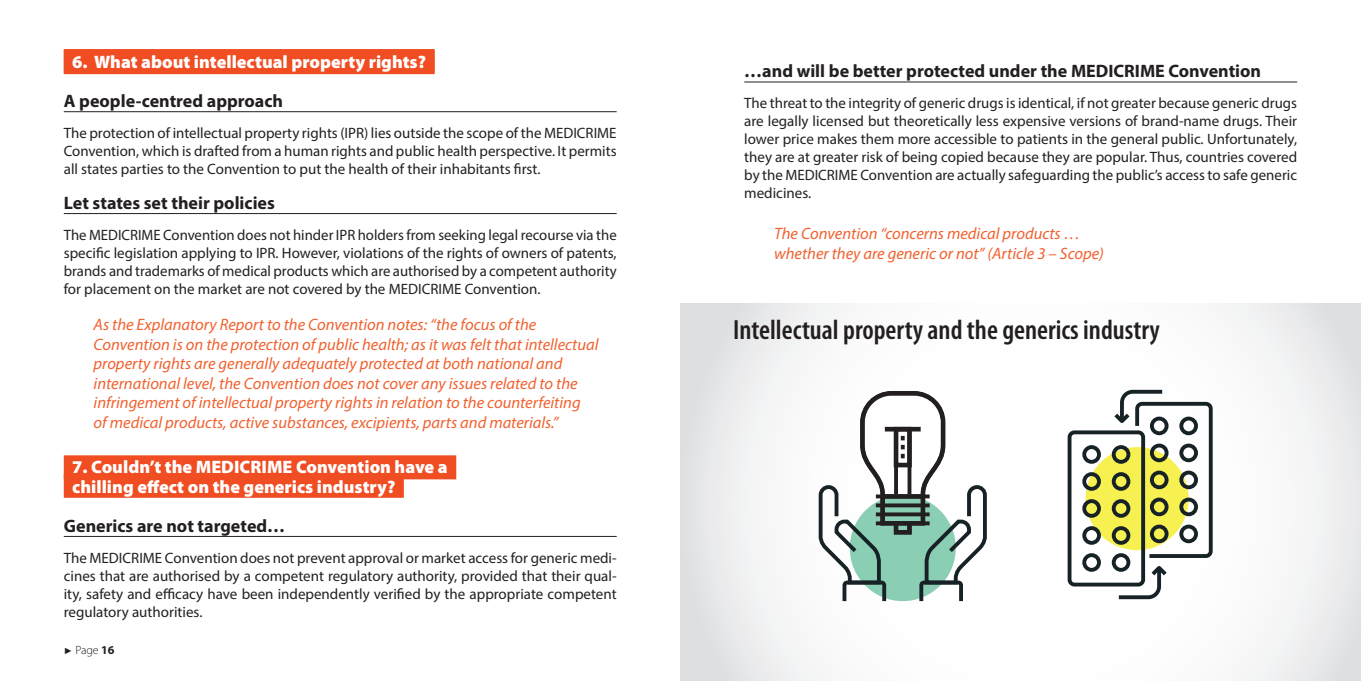
<style>
.page{position:relative;width:1361px;height:681px;background:#fff}
.page>*{position:absolute;margin:0;border:0;box-sizing:border-box;transform-origin:0 0}
.t1{font:600 condensed 27.9px "Myriad Pro";color:#231f20}
.t2{font:700 18px "Myriad Pro";color:#231f20}
.t3{font:900 18px/19.5px "Myriad Pro";color:#fff}
.t4{font:italic 16.5px/19.5px "Myriad Pro";color:#f1612f}
.t5{font:15px/18px "Myriad Pro";color:#231f20;text-align:justify}
.t6{font:300 12px "Myriad Pro";color:#231f20}
.s1{font-family:"Arial";font-weight:400;font-size:9px}
.s2{font-weight:700}
</style>
<div class="page">
<div style="left:64px;top:50px;width:370px;height:24px;background:#f04d22"></div>
<div style="left:64px;top:49px;width:370px;height:24px;background:#f04d22"></div>
<hr style="left:64px;top:111px;width:553px;height:1px;background:#231f20">
<hr style="left:64px;top:213px;width:553px;height:1px;background:#231f20">
<div style="left:64px;top:455px;width:392px;height:24px;background:#f04d22"></div>
<div style="left:64px;top:473px;width:340px;height:24px;background:#f04d22"></div>
<hr style="left:64px;top:536px;width:553px;height:1px;background:#231f20">
<hr style="left:744px;top:82px;width:553px;height:1px;background:#231f20">
<svg style="left:680px;top:303px;width:681px;height:377px"></svg>
<svg style="left:815px;top:388px;width:175px;height:216px"></svg>
<svg style="left:1065px;top:388px;width:149px;height:213px"></svg>
<p class="t3" style="left:72px;top:51px;width:355px">6. What about intellectual property rights?</p>
<p class="t2" style="left:64px;top:89px;width:221px">A people-centred approach</p>
<p class="t5" style="left:64px;top:123px;width:554px">The protection of intellectual property rights (IPR) lies outside the scope of the MEDICRIME Convention, which is drafted from a human rights and public health perspective. It permits all states parties to the Convention to put the health of their inhabitants first.</p>
<p class="t2" style="left:64px;top:191px;width:213px">Let states set their policies</p>
<p class="t5" style="left:64px;top:225px;width:554px">The MEDICRIME Convention does not hinder IPR holders from seeking legal recourse via the specific legislation applying to IPR. However, violations of the rights of owners of patents, brands and trademarks of medical products which are authorised by a competent authority for placement on the market are not covered by the MEDICRIME Convention.</p>
<p class="t4" style="left:94px;top:314px;width:506px">As the Explanatory Report to the Convention notes: “the focus of the Convention is on the protection of public health; as it was felt that intellectual property rights are generally adequately protected at both national and international level, the Convention does not cover any issues related to the infringement of intellectual property rights in relation to the counterfeiting<br>of medical products, active substances, excipients, parts and materials.”</p>
<p class="t3" style="left:72px;top:456px;width:377px">7. Couldn’t the MEDICRIME Convention have a chilling effect on the generics industry?</p>
<p class="t2" style="left:64px;top:513px;width:223px">Generics are not targeted…</p>
<p class="t5" style="left:64px;top:548px;width:554px">The MEDICRIME Convention does not prevent approval or market access for generic medi&shy;cines that are authorised by a competent regulatory authority, provided that their qual&shy;ity, safety and efficacy have been independently verified by the appropriate competent regulatory authorities.</p>
<p class="t6" style="left:64px;top:642px;width:52px"><span class="s1">►</span> Page <span class="s2">16</span></p>
<p class="t2" style="left:744px;top:59px;width:518px">…and will be better protected under the MEDICRIME Convention</p>
<p class="t5" style="left:744px;top:94px;width:554px">The threat to the integrity of generic drugs is identical, if not greater because generic drugs are legally licensed but theoretically less expensive versions of brand-name drugs. Their lower price makes them more accessible to patients in the general public. Unfortunately, they are at greater risk of being copied because they are popular. Thus, countries covered by the MEDICRIME Convention are actually safeguarding the public’s access to safe generic medicines.</p>
<p class="t4" style="left:774px;top:223px;width:331px">The Convention “concerns medical products … whether they are generic or not” (Article 3 – Scope)</p>
<h1 class="t1" style="left:733px;top:312px;width:428px">Intellectual property and the generics industry</h1>
</div>
